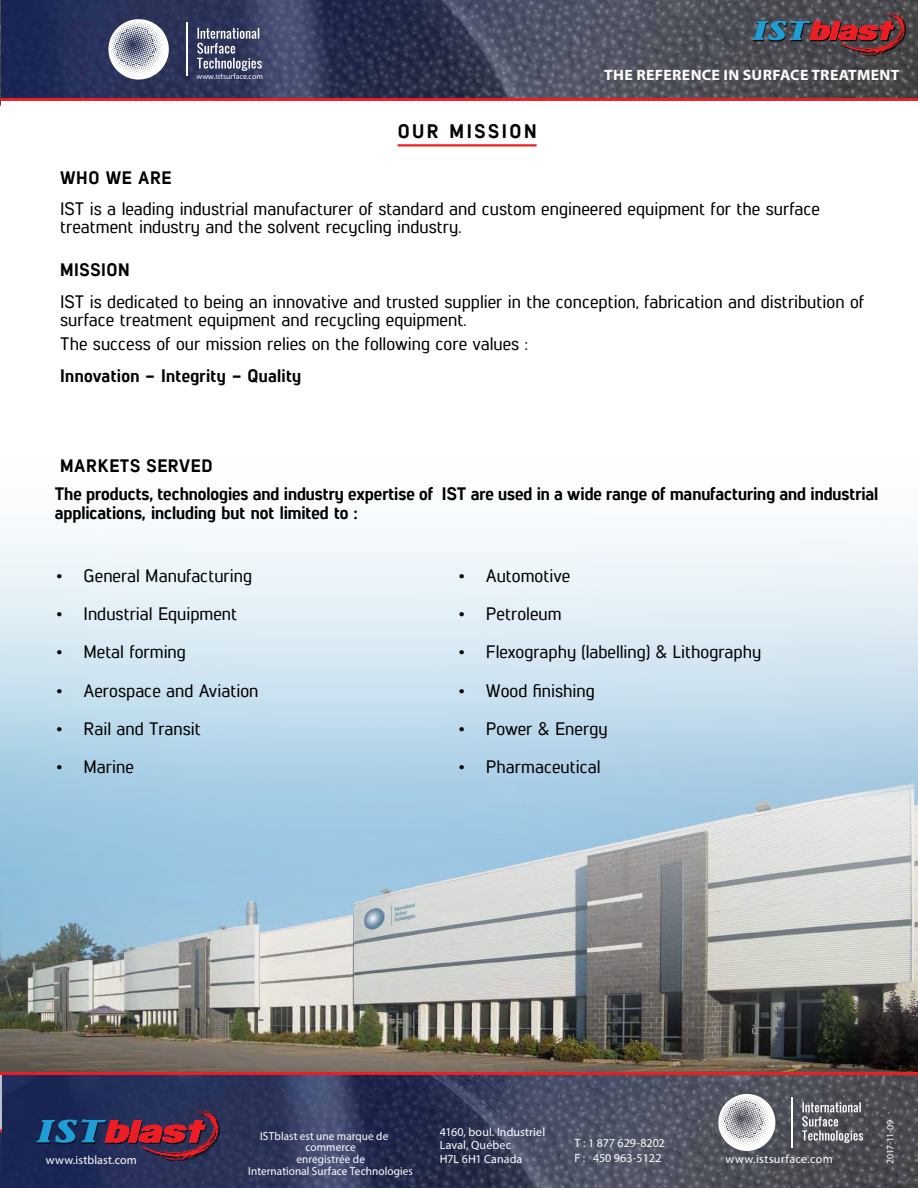
<style>
.page{position:relative;width:918px;height:1188px;background:#fff}
.page>*{position:absolute;margin:0;border:0;box-sizing:border-box;transform-origin:0 0}
.t1{font:19.5px "Lintel Regular 6";color:#000}
.t2{font:18px/18px "Lintel Regular 5";color:#000}
.t3{font:18px/27.9px "Lintel Regular 6";color:#000}
.t4{font:18px "Lintel Regular 6";letter-spacing:.02em;color:#000}
.t5{font:700 15px "Myriad Pro";letter-spacing:.02em;color:#fff;scale:1.05 1}
.t6{font:12px/13.5px "Myriad Pro";letter-spacing:.01em;color:#fff}
.t7{font:12px "Myriad Pro";letter-spacing:.03em;color:#fff}
.t8{font:11.55px "Myriad Pro";letter-spacing:.01em;color:#fff}
.t9{font:9.75px "Myriad Pro";letter-spacing:-.025em;color:#fff}
.t10{font:7.95px "Myriad Pro";color:#fff}
</style>
<div class="page">
<img style="left:1px;top:0;width:917px;height:98px">
<div style="left:753px;top:14px;width:153px;height:42px;background:#000;opacity:.97"></div>
<svg style="left:752px;top:13px;width:153px;height:42px;background:#64434c"></svg>
<hr style="left:0;top:98px;width:918px;height:3px;background:#ed1d24">
<svg style="left:108px;top:19px;width:62px;height:61px"></svg>
<hr style="left:186px;top:22px;width:1px;height:54px;background:#fff">
<svg style="left:197px;top:28px;width:65px;height:43px;background:#636984"></svg>
<img style="left:0;top:0;width:1px;height:103px">
<img style="left:0;top:532px;width:918px;height:539px">
<img style="left:2px;top:1075px;width:916px;height:113px">
<div style="left:37px;top:1111px;width:183px;height:50px;background:#000;opacity:.75"></div>
<svg style="left:36px;top:1110px;width:183px;height:50px;background:#4a3052"></svg>
<svg style="left:718px;top:1094px;width:59px;height:57px"></svg>
<hr style="left:792px;top:1097px;width:1px;height:51px;background:#fff">
<svg style="left:802px;top:1102px;width:61px;height:41px;background:#7b7b80"></svg>
<hr style="left:0;top:1072px;width:918px;height:3px;background:#ed1d24">
<hr style="left:398px;top:144px;width:139px;height:2px;background:#ed1d24">
<p class="t10" style="left:196px;top:71px;width:68px">www.istsurface.com</p>
<p class="t5" style="left:604px;top:65px;width:280px">THE REFERENCE IN SURFACE TREATMENT</p>
<p class="t1" style="left:398px;top:117px;width:28px">Our</p>
<p class="t1" style="left:450px;top:117px;width:14px">mission</p>
<p class="t3" style="left:60px;top:163px;width:90px">Whoweare</p>
<p class="t2" style="left:60px;top:199px;width:761px">IST is a leading industrial manufacturer of standard and custom engineered equipment for the surface treatment industry and the solvent recycling industry.</p>
<p class="t3" style="left:60px;top:255px;width:11px">mission</p>
<p class="t2" style="left:60px;top:291px;width:806px">IST is dedicated to being an innovative and trusted supplier in the conception, fabrication and distribution of surface treatment equipment and recycling equipment.</p>
<p class="t2" style="left:60px;top:334px;width:469px">The success of our mission relies on the following core values :</p>
<p class="t4" style="left:60px;top:363px;width:243px">Innovation - Integrity - Quality</p>
<p class="t3" style="left:60px;top:451px;width:13px">mar</p>
<p class="t3" style="left:98px;top:451px;width:23px">kets</p>
<p class="t3" style="left:147px;top:451px;width:12px">serve</p>
<p class="t3" style="left:55px;top:451px;width:825px;text-indent:147px">d<br>The products, technologies and industry expertise of IST are used in a wide range of manufacturing and industrial</p>
<p class="t3" style="left:55px;top:498px;width:304px">applications, including but not limited to :</p>
<p class="t2" style="left:57px;top:565px;width:197px">• General Manufacturing</p>
<p class="t2" style="left:57px;top:604px;width:182px">• Industrial Equipment</p>
<p class="t2" style="left:57px;top:642px;width:131px">• Metal forming</p>
<p class="t2" style="left:57px;top:680px;width:203px">• Aerospace and Aviation</p>
<p class="t2" style="left:57px;top:718px;width:146px">• Rail and Transit</p>
<p class="t2" style="left:57px;top:757px;width:79px">• Marine</p>
<p class="t2" style="left:459px;top:565px;width:113px">• Automotive</p>
<p class="t2" style="left:459px;top:604px;width:104px">• Petroleum</p>
<p class="t2" style="left:459px;top:642px;width:304px">• Flexography (labelling) &amp; Lithography</p>
<p class="t2" style="left:459px;top:680px;width:138px">• Wood finishing</p>
<p class="t2" style="left:459px;top:718px;width:150px">• Power &amp; Energy</p>
<p class="t2" style="left:459px;top:757px;width:143px">• Pharmaceutical</p>
<p class="t6" style="left:440px;top:1125px;width:107px">4160, boul. Industriel<br>Laval, Québec<br>H7L 6H1 Canada</p>
<p class="t8" style="left:260px;top:1129px;width:130px">ISTblast est une marque de</p>
<p class="t8" style="left:306px;top:1140px;width:52px">commerce</p>
<p class="t8" style="left:296px;top:1152px;width:70px">enregistrée de</p>
<p class="t8" style="left:248px;top:1164px;width:166px">International Surface Technologies</p>
<p class="t6" style="left:575px;top:1135px;width:92px;line-height:15px">T : 1 877 629-8202<br>F : 450 963-5122</p>
<p class="t6" style="left:46px;top:1153px;width:93px">www.istblast.com</p>
<p class="t7" style="left:726px;top:1152px;width:109px">www.istsurface.com</p>
<p class="t9" style="left:884px;top:1164px;width:46px;rotate:-90deg">2017-11-09</p>
</div>
